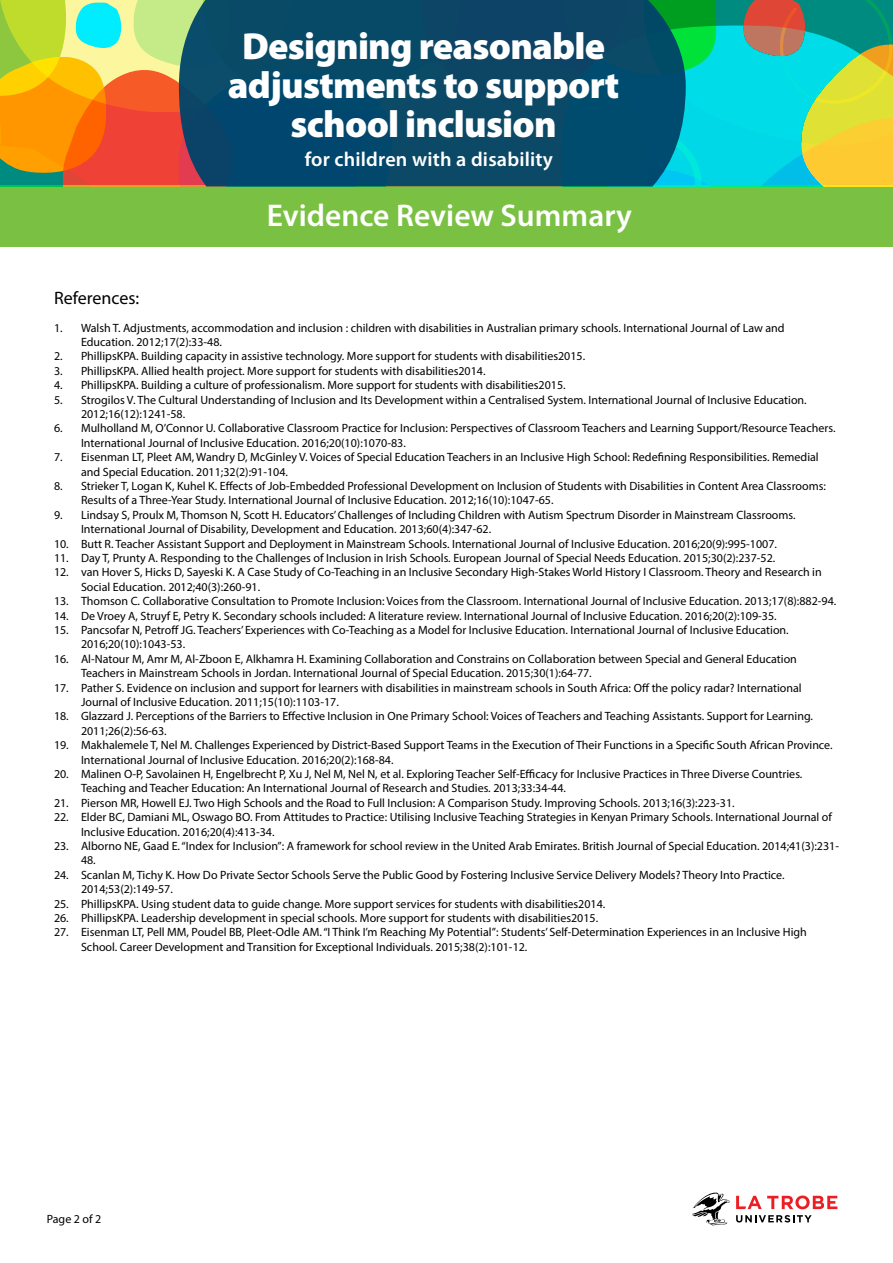
<style>
.page{position:relative;width:893px;height:1263px;background:#fff}
.page>*{position:absolute;margin:0;border:0;box-sizing:border-box;transform-origin:0 0}
.t1{font:900 37.8px/39.2px "Myriad Pro";letter-spacing:-.02em;color:#fff;text-align:center}
.t2{font:600 31.5px "Myriad Pro";color:#fff}
.t3{font:600 20.25px "Myriad Pro";letter-spacing:.01em;color:#fff}
.t4{font:18px "Myriad Pro";color:#000}
.t5{font:12px/14.4px "Myriad Pro";color:#000}
</style>
<div class="page">
<div style="left:0;top:185px;width:893px;height:62px;background:#7ac143"></div>
<svg style="left:692px;top:1192px;width:37px;height:33px"></svg>
<svg style="left:736px;top:1215px;width:76px;height:7px"></svg>
<svg style="left:736px;top:1195px;width:101px;height:14px"></svg>
<svg style="left:0;top:1px;width:893px;height:185px;background:#8eb36e"></svg>
<svg style="left:179px;top:0;width:507px;height:186px;background:#0a4c69"></svg>
<h1 class="t1" style="left:228px;top:25px;width:393px">Designing reasonable adjustments to support school inclusion</h1>
<h3 class="t3" style="left:305px;top:147px;width:250px">for children with a disability</h3>
<h2 class="t2" style="left:267px;top:195px;width:367px">Evidence Review Summary</h2>
<h3 class="t4" style="left:54px;top:287px;width:87px">References:</h3>
<p class="t5" style="left:81px;top:320px;width:705px;text-indent:-27px">1. Walsh T. Adjustments, accommodation and inclusion : children with disabilities in Australian primary schools. International Journal of Law and<br>Education. 2012;17(2):33-48.</p>
<p class="t5" style="left:54px;top:349px;width:533px">2. PhillipsKPA. Building capacity in assistive technology. More support for students with disabilities2015.</p>
<p class="t5" style="left:54px;top:363px;width:433px">3. PhillipsKPA. Allied health project. More support for students with disabilities2014.</p>
<p class="t5" style="left:54px;top:378px;width:513px">4. PhillipsKPA. Building a culture of professionalism. More support for students with disabilities2015.</p>
<p class="t5" style="left:81px;top:392px;width:727px;text-indent:-27px">5. Strogilos V. The Cultural Understanding of Inclusion and Its Development within a Centralised System. International Journal of Inclusive Education.<br>2012;16(12):1241-58.</p>
<p class="t5" style="left:81px;top:421px;width:756px;text-indent:-27px">6. Mulholland M, O’Connor U. Collaborative Classroom Practice for Inclusion: Perspectives of Classroom Teachers and Learning Support/Resource Teachers.<br>International Journal of Inclusive Education. 2016;20(10):1070-83.</p>
<p class="t5" style="left:81px;top:450px;width:739px;text-indent:-27px">7. Eisenman LT, Pleet AM, Wandry D, McGinley V. Voices of Special Education Teachers in an Inclusive High School: Redefining Responsibilities. Remedial and Special Education. 2011;32(2):91-104.</p>
<p class="t5" style="left:81px;top:479px;width:746px;text-indent:-27px">8. Strieker T, Logan K, Kuhel K. Effects of Job-Embedded Professional Development on Inclusion of Students with Disabilities in Content Area Classrooms:<br>Results of a Three-Year Study. International Journal of Inclusive Education. 2012;16(10):1047-65.</p>
<p class="t5" style="left:81px;top:507px;width:716px;text-indent:-27px">9. Lindsay S, Proulx M, Thomson N, Scott H. Educators’ Challenges of Including Children with Autism Spectrum Disorder in Mainstream Classrooms.<br>International Journal of Disability, Development and Education. 2013;60(4):347-62.</p>
<p class="t5" style="left:54px;top:536px;width:724px">10. Butt R. Teacher Assistant Support and Deployment in Mainstream Schools. International Journal of Inclusive Education. 2016;20(9):995-1007.</p>
<p class="t5" style="left:54px;top:551px;width:723px">11. Day T, Prunty A. Responding to the Challenges of Inclusion in Irish Schools. European Journal of Special Needs Education. 2015;30(2):237-52.</p>
<p class="t5" style="left:81px;top:565px;width:742px;text-indent:-27px">12. van Hover S, Hicks D, Sayeski K. A Case Study of Co-Teaching in an Inclusive Secondary High-Stakes World History I Classroom. Theory and Research in<br>Social Education. 2012;40(3):260-91.</p>
<p class="t5" style="left:54px;top:594px;width:784px">13. Thomson C. Collaborative Consultation to Promote Inclusion: Voices from the Classroom. International Journal of Inclusive Education. 2013;17(8):882-94.</p>
<p class="t5" style="left:54px;top:608px;width:724px">14. De Vroey A, Struyf E, Petry K. Secondary schools included: A literature review. International Journal of Inclusive Education. 2016;20(2):109-35.</p>
<p class="t5" style="left:81px;top:623px;width:709px;text-indent:-27px">15. Pancsofar N, Petroff JG. Teachers’ Experiences with Co-Teaching as a Model for Inclusive Education. International Journal of Inclusive Education.<br>2016;20(10):1043-53.</p>
<p class="t5" style="left:81px;top:651px;width:717px;text-indent:-27px">16. Al-Natour M, Amr M, Al-Zboon E, Alkhamra H. Examining Collaboration and Constrains on Collaboration between Special and General Education<br>Teachers in Mainstream Schools in Jordan. International Journal of Special Education. 2015;30(1):64-77.</p>
<p class="t5" style="left:81px;top:680px;width:722px;text-indent:-27px">17. Pather S. Evidence on inclusion and support for learners with disabilities in mainstream schools in South Africa: Off the policy radar? International<br>Journal of Inclusive Education. 2011;15(10):1103-17.</p>
<p class="t5" style="left:81px;top:709px;width:733px;text-indent:-27px">18. Glazzard J. Perceptions of the Barriers to Effective Inclusion in One Primary School: Voices of Teachers and Teaching Assistants. Support for Learning.<br>2011;26(2):56-63.</p>
<p class="t5" style="left:81px;top:738px;width:753px;text-indent:-27px">19. Makhalemele T, Nel M. Challenges Experienced by District-Based Support Teams in the Execution of Their Functions in a Specific South African Province.<br>International Journal of Inclusive Education. 2016;20(2):168-84.</p>
<p class="t5" style="left:81px;top:767px;width:723px;text-indent:-27px">20. Malinen O-P, Savolainen H, Engelbrecht P, Xu J, Nel M, Nel N, et al. Exploring Teacher Self-Efficacy for Inclusive Practices in Three Diverse Countries.<br>Teaching and Teacher Education: An International Journal of Research and Studies. 2013;33:34-44.</p>
<p class="t5" style="left:54px;top:795px;width:682px">21. Pierson MR, Howell EJ. Two High Schools and the Road to Full Inclusion: A Comparison Study. Improving Schools. 2013;16(3):223-31.</p>
<p class="t5" style="left:81px;top:810px;width:752px;text-indent:-27px">22. Elder BC, Damiani ML, Oswago BO. From Attitudes to Practice: Utilising Inclusive Teaching Strategies in Kenyan Primary Schools. International Journal of<br>Inclusive Education. 2016;20(4):413-34.</p>
<p class="t5" style="left:81px;top:839px;width:759px;text-indent:-27px">23. Alborno NE, Gaad E. “Index for Inclusion”: A framework for school review in the United Arab Emirates. British Journal of Special Education. 2014;41(3):231-<br>48.</p>
<p class="t5" style="left:81px;top:867px;width:705px;text-indent:-27px">24. Scanlan M, Tichy K. How Do Private Sector Schools Serve the Public Good by Fostering Inclusive Service Delivery Models? Theory Into Practice.<br>2014;53(2):149-57.</p>
<p class="t5" style="left:54px;top:896px;width:553px">25. PhillipsKPA. Using student data to guide change. More support services for students with disabilities2014.</p>
<p class="t5" style="left:54px;top:911px;width:546px">26. PhillipsKPA. Leadership development in special schools. More support for students with disabilities2015.</p>
<p class="t5" style="left:81px;top:925px;width:727px;text-indent:-27px">27. Eisenman LT, Pell MM, Poudel BB, Pleet-Odle AM. “I Think I’m Reaching My Potential”: Students’ Self-Determination Experiences in an Inclusive High<br>School. Career Development and Transition for Exceptional Individuals. 2015;38(2):101-12.</p>
<p class="t5" style="left:47px;top:1211px;width:56px">Page 2 of 2</p>
</div>
